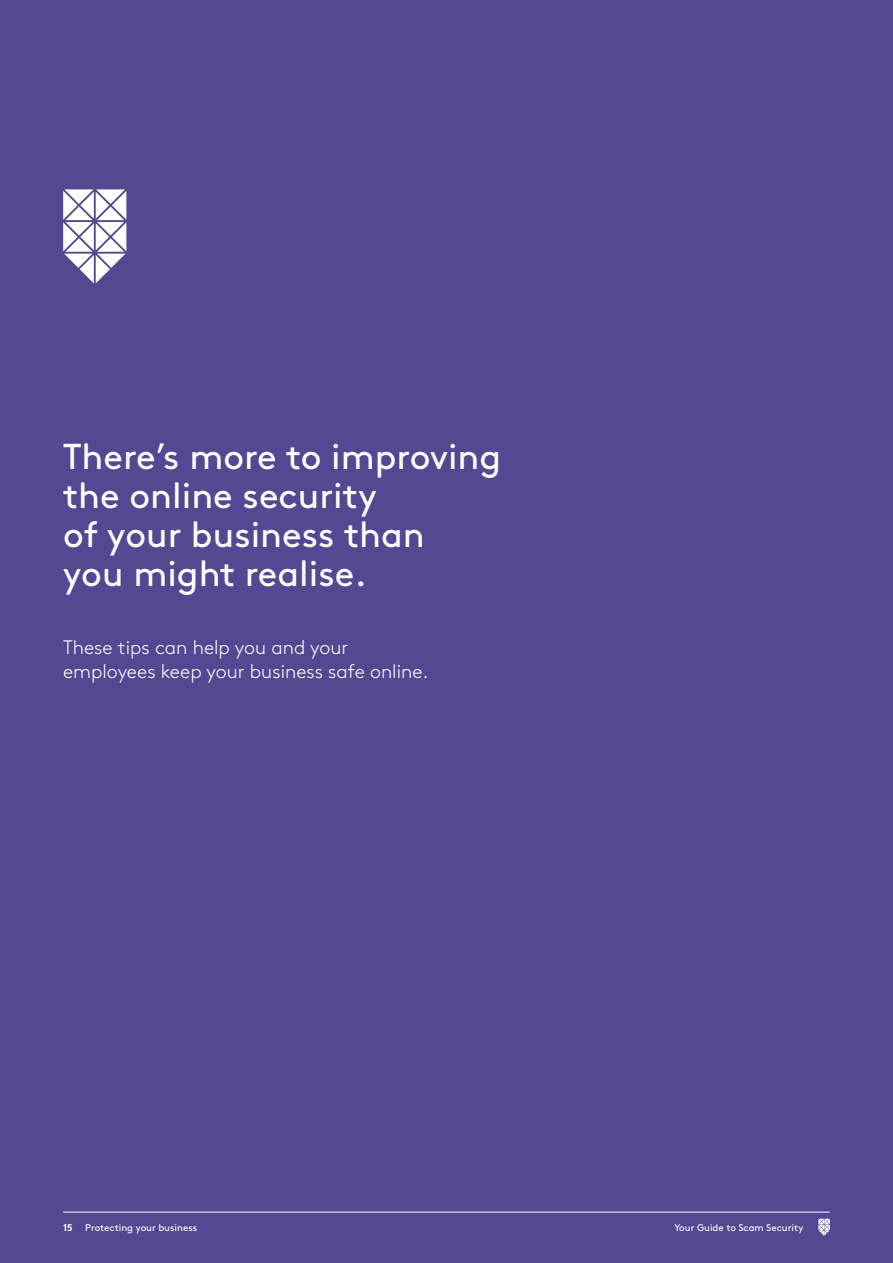
<style>
.page{position:relative;width:893px;height:1263px;background:#534891}
.page>*{position:absolute;margin:0;border:0;box-sizing:border-box;transform-origin:0 0}
.t1{font:36px/39px "Brown";color:#fff}
.t2{font:300 19.5px/23.4px "Brown";color:#fff}
.t3{font:9.75px "Brown";color:#fff}
.t4{font:700 9.75px "Brown";color:#fff}
</style>
<div class="page">
<hr style="left:63px;top:1212px;width:767px;height:1px;background:#fff">
<svg style="left:818px;top:1219px;width:12px;height:17px"></svg>
<svg style="left:63px;top:189px;width:63px;height:94px"></svg>
<p class="t1" style="left:63px;top:434px;width:440px">There’s more to improving the online security<br>of your business than<br>you might realise.</p>
<p class="t2" style="left:63px;top:635px;width:367px">These tips can help you and your employees keep your business safe online.</p>
<p class="t4" style="left:63px;top:1219px;width:11px">15</p>
<p class="t3" style="left:85px;top:1220px;width:114px">Protecting your business</p>
<p class="t3" style="left:674px;top:1220px;width:130px">Your Guide to Scam Security</p>
</div>
